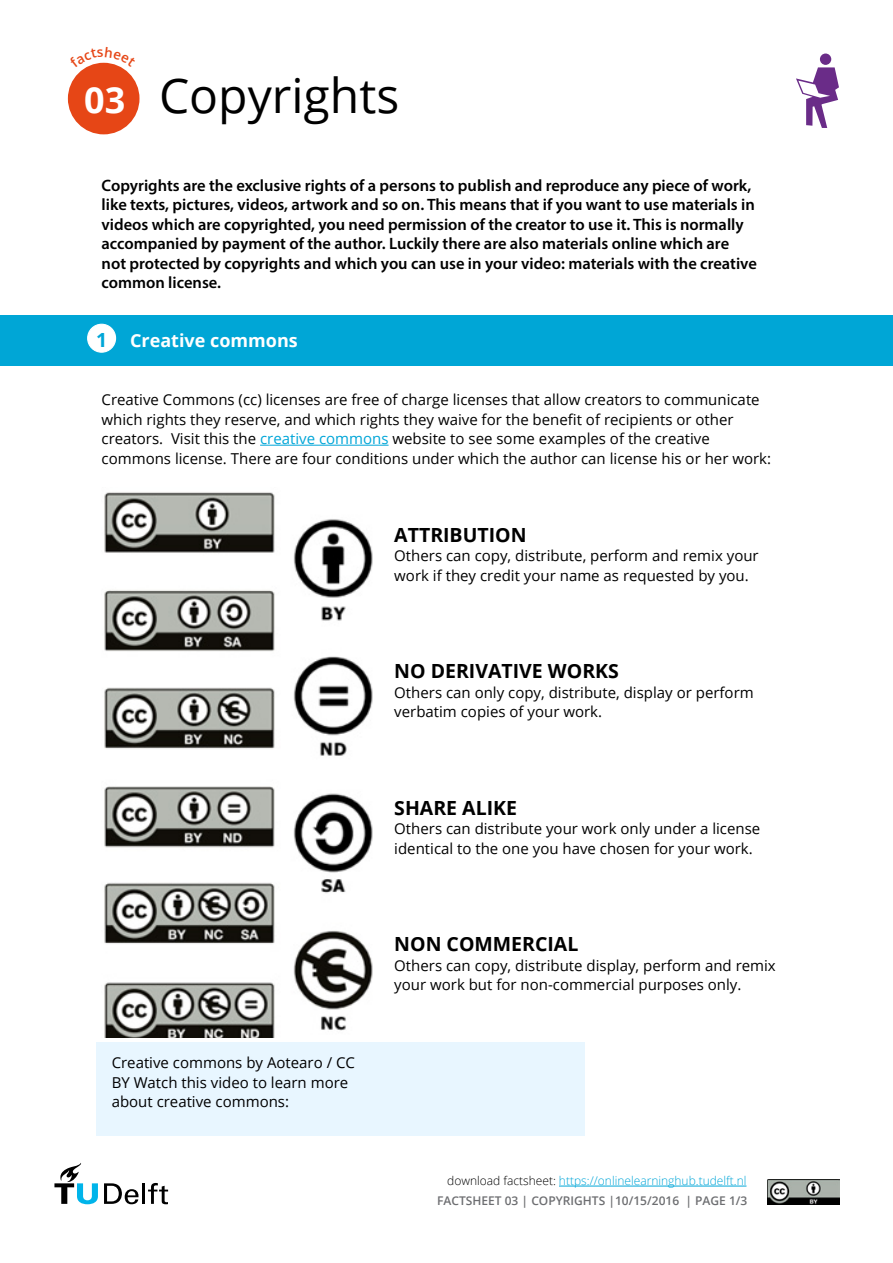
<style>
.page{position:relative;width:893px;height:1263px;background:#fff}
.page>*{position:absolute;margin:0;border:0;box-sizing:border-box;transform-origin:0 0}
.t1{font:48px "Open Sans";color:#000}
.t2{font:700 36px "Open Sans";color:#fff}
.t3{font:700 19.5px "Open Sans";color:#000}
.t4{font:700 18px "Open Sans";color:#fff}
.t5{font:600 16.5px/19.5px "Myriad Pro";color:#000}
.t6{font:15px/19.5px "Open Sans";color:#000}
.t7{font:300 12px "Open Sans";color:#00a6d8}
.t8{font:600 12px "Open Sans";color:#6d6e71}
.s1{font-size:19.5px;color:#00a6d8}
.s2{color:#00a6d8}
.s3{color:#000}
</style>
<div class="page">
<svg style="left:54px;top:1163px;width:44px;height:41px"></svg>
<hr style="left:142px;top:1183px;width:3px;height:21px;background:#000">
<svg style="left:148px;top:1183px;width:20px;height:21px"></svg>
<svg style="left:104px;top:1183px;width:34px;height:21px"></svg>
<img style="left:767px;top:1179px;width:72px;height:25px">
<hr style="left:559px;top:1186px;width:187px;height:1px;background:#00a6d8">
<svg style="left:796px;top:67px;width:43px;height:61px"></svg>
<div style="left:820px;top:54px;width:11px;height:11px;background:#6a2c88;border-radius:50%"></div>
<div style="left:0;top:316px;width:893px;height:50px;background:#00a6d6"></div>
<div style="left:88px;top:324px;width:28px;height:28px;background:#fff;border-radius:50%"></div>
<div style="left:87px;top:324px;width:29px;height:29px;border:1px solid #fff;border-radius:50%"></div>
<div style="left:96px;top:1042px;width:489px;height:93px;background:#e8f6ff"></div>
<hr style="left:260px;top:445px;width:129px;height:1px;background:#00a6d8">
<img style="left:104px;top:492px;width:269px;height:545px">
<div style="left:68px;top:63px;width:72px;height:71px;background:#e64616;border-radius:50%"></div>
<svg style="left:85px;top:62px;width:37px;height:6px"></svg>
<h2 class="t2" style="left:84px;top:74px;width:43px">03</h2>
<h1 class="t1" style="left:159px;top:62px;width:242px">Copyrights</h1>
<p class="t5" style="left:102px;top:175px;width:657px">Copyrights are the exclusive rights of a persons to publish and reproduce any piece of work, like texts, pictures, videos, artwork and so on. This means that if you want to use materials in videos which are copyrighted, you need permission of the creator to use it. This is normally accompanied by payment of the author. Luckily there are also materials online which are not protected by copyrights and which you can use in your video: materials with the creative common license.</p>
<p class="t4" style="left:96px;top:327px;width:203px"><span class="s1">1</span> Creative commons</p>
<p class="t6" style="left:102px;top:389px;width:671px">Creative Commons (cc) licenses are free of charge licenses that allow creators to communicate which rights they reserve, and which rights they waive for the benefit of recipients or other creators. Visit this the <span class="s2">creative commons</span> website to see some examples of the creative commons license. There are four conditions under which the author can license his or her work:</p>
<h3 class="t3" style="left:394px;top:521px;width:134px">ATTRIBUTION</h3>
<p class="t6" style="left:394px;top:545px;width:366px">Others can copy, distribute, perform and remix your work if they credit your name as requested by you.</p>
<h3 class="t3" style="left:394px;top:657px;width:226px">NO DERIVATIVE WORKS</h3>
<p class="t6" style="left:394px;top:682px;width:361px">Others can only copy, distribute, display or perform verbatim copies of your work.</p>
<h3 class="t3" style="left:394px;top:794px;width:124px">SHARE ALIKE</h3>
<p class="t6" style="left:394px;top:818px;width:367px">Others can distribute your work only under a license identical to the one you have chosen for your work.</p>
<p class="t6" style="left:112px;top:1052px;width:245px">Creative commons by Aotearo / CC<br>BY Watch this video to learn more about creative commons:</p>
<h3 class="t3" style="left:394px;top:930px;width:186px">NON COMMERCIAL</h3>
<p class="t6" style="left:394px;top:955px;width:383px">Others can copy, distribute display, perform and remix your work but for non-commercial purposes only.</p>
<p class="t7" style="left:447px;top:1172px;width:301px"><span class="s3">download factsheet:</span> https://onlinelearninghub.tudelft.nl</p>
<p class="t8" style="left:437px;top:1192px;width:312px">FACTSHEET 03 | COPYRIGHTS |10/15/2016 | PAGE 1/3</p>
</div>
